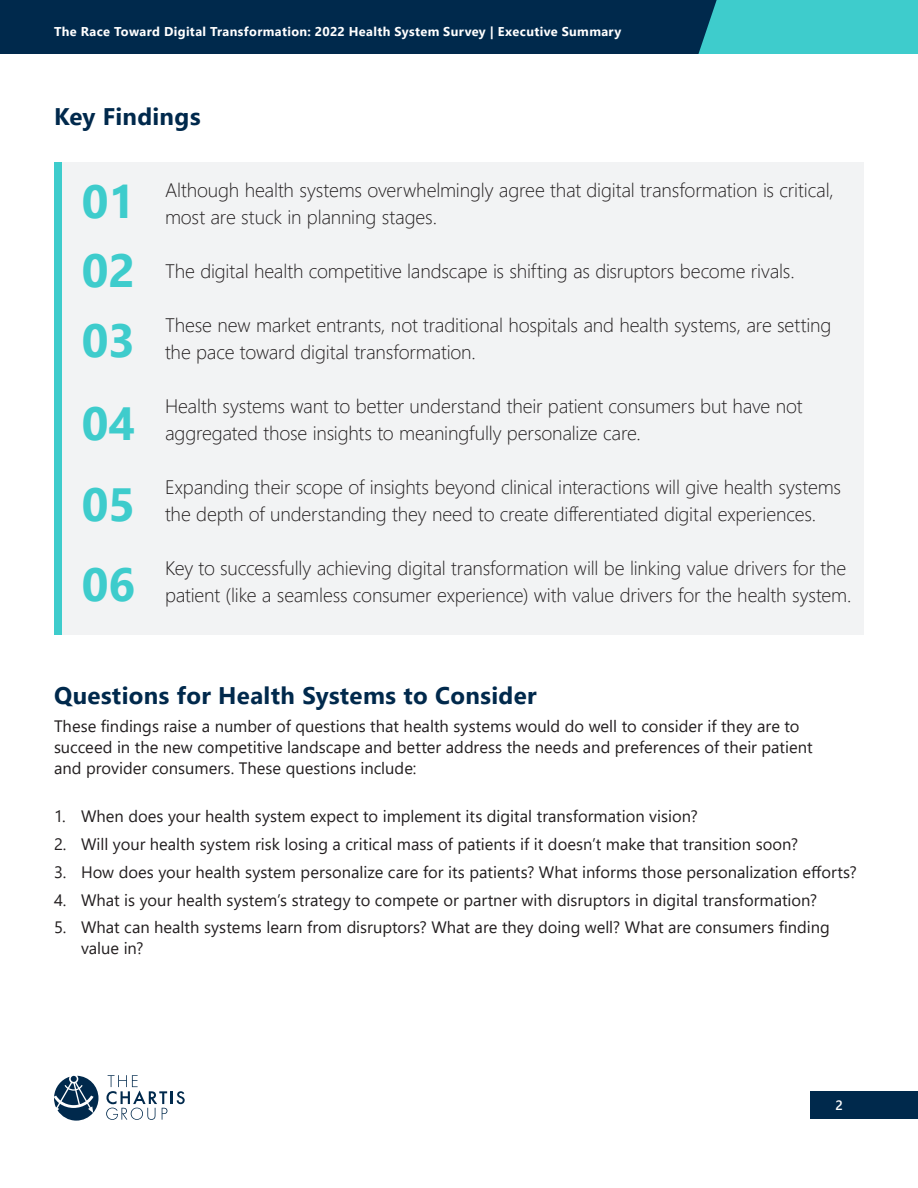
<style>
.page{position:relative;width:918px;height:1188px;background:#fff}
.page>*{position:absolute;margin:0;border:0;box-sizing:border-box;transform-origin:0 0}
.Chartis_-_Graphic_Ca{font:700 46.5px "Segoe UI";color:#3ecccc}
.Chartis_-_Heading_1{font:700 24px "Segoe UI";letter-spacing:.015em;color:#00294c}
.Chartis_-_Dek{font:300 19.5px/27px "Segoe UI";letter-spacing:-.01em;color:#231f20}
.Chartis_-_Body{font:16.5px/21px "Segoe UI";color:#231f20}
.t1{font:600 13.5px "Segoe UI";color:#fff}
.t2{font:700 12.75px "Segoe UI";letter-spacing:.03em;color:#fff}
</style>
<div class="page">
<div style="left:0;top:0;width:918px;height:54px;background:#00294c"></div>
<div style="left:698px;top:0;width:220px;height:54px;background:#3ecccc"></div>
<div style="left:810px;top:1091px;width:108px;height:28px;background:#00294c"></div>
<svg style="left:54px;top:1076px;width:44px;height:45px"></svg>
<svg style="left:106px;top:1075px;width:79px;height:45px"></svg>
<div style="left:54px;top:162px;width:810px;height:472px;background:#f2f3f4"></div>
<div style="left:54px;top:162px;width:8px;height:472px;background:#3ecccc"></div>
<p class="t2" style="left:54px;top:20px;width:569px">The Race Toward Digital Transformation: 2022 Health System Survey | Executive Summary</p>
<p class="Chartis_-_Heading_1" style="left:54px;top:94px;width:148px">Key Findings</p>
<p class="Chartis_-_Graphic_Ca" style="left:82px;top:158px;width:55px">01</p>
<p class="Chartis_-_Graphic_Ca" style="left:82px;top:227px;width:55px">02</p>
<p class="Chartis_-_Graphic_Ca" style="left:82px;top:296px;width:55px">03</p>
<p class="Chartis_-_Graphic_Ca" style="left:82px;top:380px;width:55px">04</p>
<p class="Chartis_-_Graphic_Ca" style="left:82px;top:461px;width:55px">05</p>
<p class="Chartis_-_Graphic_Ca" style="left:82px;top:540px;width:55px">06</p>
<p class="Chartis_-_Dek" style="left:165px;top:175px;width:670px">Although health systems overwhelmingly agree that digital transformation is critical, most are stuck in planning stages.</p>
<p class="Chartis_-_Dek" style="left:165px;top:256px;width:631px">The digital health competitive landscape is shifting as disruptors become rivals.</p>
<p class="Chartis_-_Dek" style="left:165px;top:310px;width:668px">These new market entrants, not traditional hospitals and health systems, are setting the pace toward digital transformation.</p>
<p class="Chartis_-_Dek" style="left:165px;top:391px;width:639px">Health systems want to better understand their patient consumers but have not aggregated those insights to meaningfully personalize care.</p>
<p class="Chartis_-_Dek" style="left:165px;top:472px;width:678px">Expanding their scope of insights beyond clinical interactions will give health systems the depth of understanding they need to create differentiated digital experiences.</p>
<p class="Chartis_-_Dek" style="left:165px;top:553px;width:688px">Key to successfully achieving digital transformation will be linking value drivers for the patient (like a seamless consumer experience) with value drivers for the health system.</p>
<p class="Chartis_-_Heading_1" style="left:54px;top:673px;width:484px">Questions for Health Systems to Consider</p>
<p class="Chartis_-_Body" style="left:54px;top:714px;width:760px">These findings raise a number of questions that health systems would do well to consider if they are to succeed in the new competitive landscape and better address the needs and preferences of their patient and provider consumers. These questions include:</p>
<p class="Chartis_-_Body" style="left:54px;top:804px;width:645px">1. When does your health system expect to implement its digital transformation vision?</p>
<p class="Chartis_-_Body" style="left:54px;top:832px;width:746px">2. Will your health system risk losing a critical mass of patients if it doesn’t make that transition soon?</p>
<p class="Chartis_-_Body" style="left:54px;top:860px;width:804px">3. How does your health system personalize care for its patients? What informs those personalization efforts?</p>
<p class="Chartis_-_Body" style="left:54px;top:888px;width:765px">4. What is your health system’s strategy to compete or partner with disruptors in digital transformation?</p>
<p class="Chartis_-_Body" style="left:81px;top:915px;width:750px;text-indent:-27px">5. What can health systems learn from disruptors? What are they doing well? What are consumers finding value in?</p>
<p class="t1" style="left:836px;top:1092px;width:9px">2</p>
</div>
